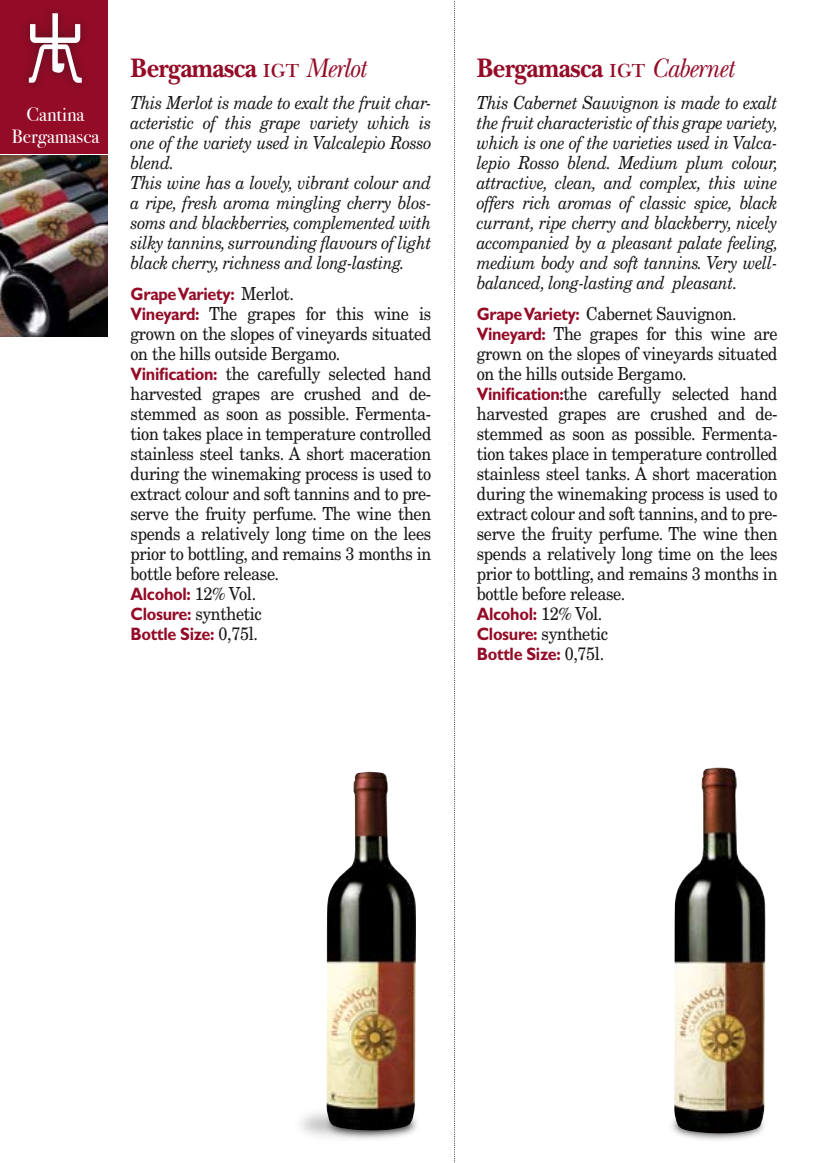
<style>
.page{position:relative;width:823px;height:1163px;background:#fff}
.page>*{position:absolute;margin:0;border:0;box-sizing:border-box;transform-origin:0 0}
.t1{font:700 28px "New Baskerville";letter-spacing:-.02em;color:#940b27;scale:.9 1}
.t2{font:19.6px/21.8px "Bodoni Svty Two ITCTT Book";color:#fff;text-align:center}
.t3{font:italic 18px/20px "New Century Schlbk";letter-spacing:-.02em;color:#1a171b;scale:.89 1}
.t4{font:18px/20px "New Century Schlbk";letter-spacing:-.02em;color:#1a171b;scale:.9 1}
.t5{font:18px/20px "New Century Schlbk";letter-spacing:-.02em;color:#1a171b;scale:.89 1}
.t6{font:700 18px "Gill Sans";letter-spacing:-.02em;color:#940b27;scale:.9 1}
.s1{font-family:"New Baskerville SC";font-weight:400}
.s2{font-weight:400;font-style:italic}
.s3{font-family:"New Century Schlbk";font-weight:400;color:#1a171b}
.s4{font-family:"Gill Sans";font-weight:700;color:#940b27}
</style>
<div class="page">
<div style="left:0;top:0;width:108px;height:153px;background:#940b27"></div>
<svg style="left:29px;top:13px;width:53px;height:70px"></svg>
<svg style="left:395px;top:1120px;width:22px;height:17px"></svg>
<svg style="left:672px;top:1122px;width:87px;height:18px"></svg>
<div style="left:291px;top:1105px;width:104px;height:38px;background:#1a171b;opacity:.3"></div>
<img style="left:673px;top:767px;width:92px;height:366px">
<img style="left:326px;top:771px;width:90px;height:359px">
<img style="left:0;top:156px;width:108px;height:180px">
<svg style="left:454px;top:1px;width:1px;height:1162px"></svg>
<p class="t2" style="left:12px;top:101px;width:89px">Cantina<br>Bergamasca</p>
<h1 class="t1" style="left:130px;top:52px;width:263px">Bergamasca <span class="s1">igt</span> <span class="s2">Merlot</span></h1>
<p class="t3" style="left:130px;top:92px;width:339px">This Merlot is made to exalt the fruit char&shy;acteristic of this grape variety which is one of the variety used in Valcalepio Rosso blend.<br>This wine has a lovely, vibrant colour and a ripe, fresh aroma mingling cherry blos&shy;soms and blackberries, complemented with silky tannins, surrounding flavours of light black cherry, richness and long-lasting.</p>
<p class="t6" style="left:130px;top:283px;width:183px">Grape Variety: <span class="s3">Merlot.</span></p>
<p class="t4" style="left:130px;top:303px;width:335px"><span class="s4">Vineyard:</span> The grapes for this wine is grown on the slopes of vineyards situated on the hills outside Bergamo.<br><span class="s4">Vinification:</span> the carefully selected hand harvested grapes are crushed and de&shy;stemmed as soon as possible. Fermenta&shy;tion takes place in temperature controlled stainless steel tanks. A short maceration during the winemaking process is used to extract colour and soft tannins and to pre&shy;serve the fruity perfume. The wine then spends a relatively long time on the lees prior to bottling, and remains 3 months in bottle before release.</p>
<p class="t6" style="left:130px;top:583px;width:141px">Alcohol: <span class="s3">12% Vol.</span></p>
<p class="t4" style="left:130px;top:603px;width:147px"><span class="s4">Closure:</span> synthetic</p>
<p class="t6" style="left:130px;top:623px;width:143px">Bottle Size: <span class="s3">0,75l.</span></p>
<h1 class="t1" style="left:476px;top:52px;width:287px">Bergamasca <span class="s1">igt</span> <span class="s2">Cabernet</span></h1>
<p class="t3" style="left:476px;top:92px;width:340px;text-align:justify">This Cabernet Sauvignon is made to exalt the fruit characteristic of this grape variety, which is one of the varieties used in Valca&shy;lepio Rosso blend. Medium plum colour, attractive, clean, and complex, this wine offers rich aromas of classic spice, black currant, ripe cherry and blackberry, nicely accompanied by a pleasant palate feeling, medium body and soft tannins. Very well&shy;balanced, long-lasting and pleasant.</p>
<p class="t5" style="left:476px;top:303px;width:339px"><span class="s4">Grape Variety:</span> Cabernet Sauvignon.<br><span class="s4">Vineyard:</span> The grapes for this wine are grown on the slopes of vineyards situated on the hills outside Bergamo.<br><span class="s4">Vinification:</span>the carefully selected hand harvested grapes are crushed and de&shy;stemmed as soon as possible. Fermenta&shy;tion takes place in temperature controlled stainless steel tanks. A short maceration during the winemaking process is used to extract colour and soft tannins, and to pre&shy;serve the fruity perfume. The wine then spends a relatively long time on the lees prior to bottling, and remains 3 months in bottle before release.</p>
<p class="t6" style="left:476px;top:603px;width:141px">Alcohol: <span class="s3">12% Vol.</span></p>
<p class="t4" style="left:476px;top:623px;width:147px"><span class="s4">Closure:</span> synthetic</p>
<p class="t6" style="left:476px;top:643px;width:143px">Bottle Size: <span class="s3">0,75l.</span></p>
</div>
